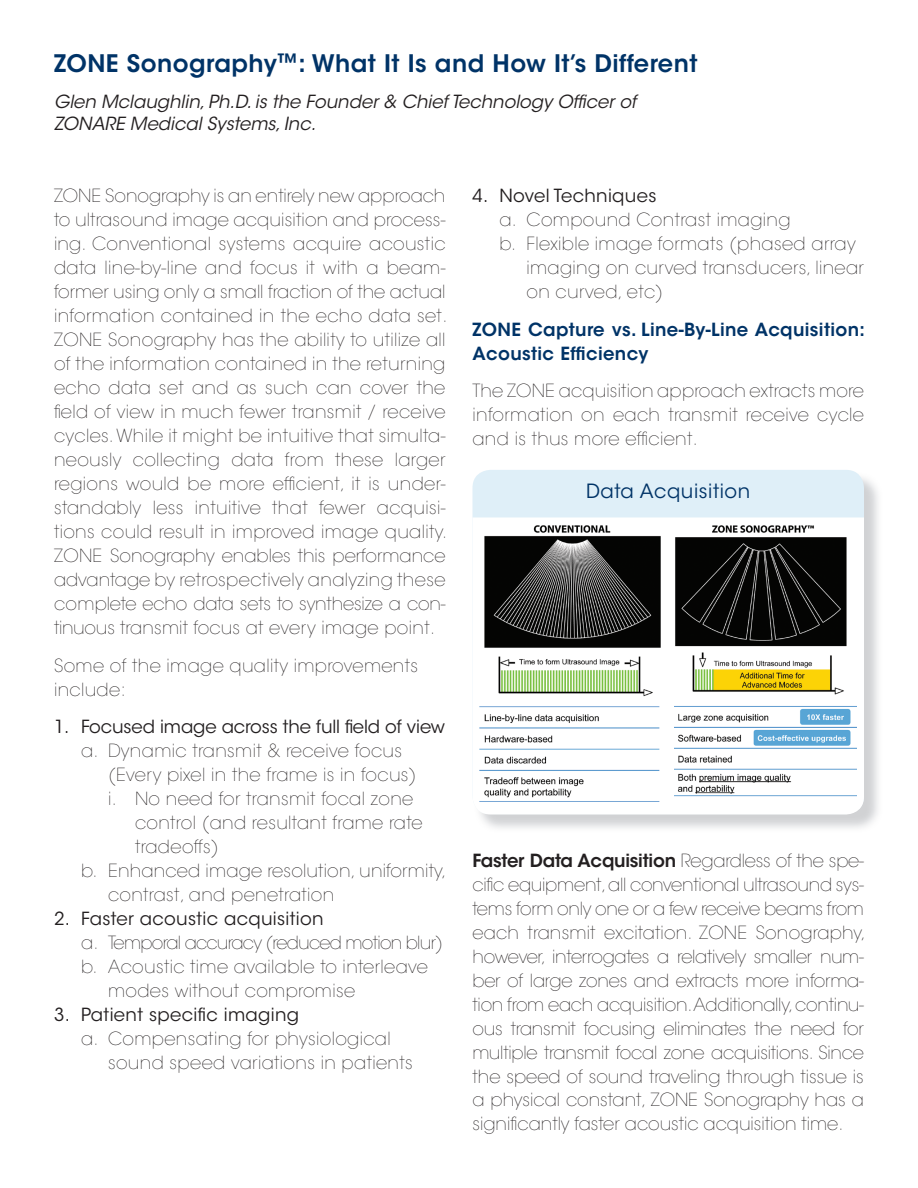
<style>
.page{position:relative;width:918px;height:1188px;background:#fff}
.page>*{position:absolute;margin:0;border:0;box-sizing:border-box;transform-origin:0 0}
.t1{font:600 24px "ITC Avant Garde Std";letter-spacing:.02em;color:#003367}
.t2{font:19.5px "ITC Avant Garde Std";letter-spacing:.03em;color:#003367}
.t3{font:200 18px/24px "ITC Avant Garde Std";letter-spacing:.02em;color:#231f20;text-align:justify}
.t4{font:italic 18px/22.5px "ITC Avant Garde Std";color:#231f20}
.t5{font:18px "ITC Avant Garde Std";letter-spacing:.02em;color:#231f20}
.t6{font:600 18px/24px "ITC Avant Garde Std";letter-spacing:.02em;color:#003367}
.t7{font:18px "ITC Avant Garde Std";letter-spacing:-.005em;color:#231f20}
.t8{font:200 18px "ITC Avant Garde Std";letter-spacing:-.04em;color:#231f20}
.s1{font-size:21px}
.s2{font-weight:600}
</style>
<div class="page">
<div style="left:473px;top:470px;width:391px;height:344px;background:#dfeff8;border-radius:18px"></div>
<svg style="left:472px;top:517px;width:392px;height:297px;background:#fdfefe"></svg>
<img style="left:479px;top:525px;width:182px;height:277px">
<img style="left:675px;top:525px;width:182px;height:271px">
<h1 class="t1" style="left:54px;top:48px;width:645px">ZONE Sonography<span class="s1">™</span>: What It Is and How It’s Different</h1>
<p class="t4" style="left:54px;top:90px;width:584px">Glen Mclaughlin, Ph.D. is the Founder &amp; Chief Technology Officer of<br>ZONARE Medical Systems, Inc.</p>
<p class="t3" style="left:54px;top:184px;width:395px">ZONE Sonography is an entirely new approach to ultrasound image acquisition and process&shy;ing. Conventional systems acquire acoustic data line-by-line and focus it with a beam&shy;former using only a small fraction of the actual information contained in the echo data set.<br>ZONE Sonography has the ability to utilize all of the information contained in the returning echo data set and as such can cover the field of view in much fewer transmit / receive cycles. While it might be intuitive that simulta&shy;neously collecting data from these larger regions would be more efficient, it is under&shy;standably less intuitive that fewer acquisi&shy;tions could result in improved image quality.<br>ZONE Sonography enables this performance advantage by retrospectively analyzing these complete echo data sets to synthesize a con&shy;tinuous transmit focus at every image point.</p>
<p class="t3" style="left:54px;top:654px;width:366px">Some of the image quality improvements include:</p>
<p class="t7" style="left:54px;top:716px;width:393px">1. Focused image across the full field of view</p>
<p class="t3" style="left:81px;top:739px;width:323px">a. Dynamic transmit &amp; receive focus</p>
<p class="t3" style="left:108px;top:763px;width:310px">(Every pixel in the frame is in focus)</p>
<p class="t3" style="left:108px;top:787px;width:307px">i. No need for transmit focal zone</p>
<p class="t3" style="left:135px;top:811px;width:289px">control (and resultant frame rate</p>
<p class="t3" style="left:135px;top:835px;width:85px">tradeoffs)</p>
<p class="t3" style="left:81px;top:859px;width:367px">b. Enhanced image resolution, uniformity,</p>
<p class="t3" style="left:108px;top:883px;width:228px">contrast, and penetration</p>
<p class="t5" style="left:54px;top:908px;width:271px">2. Faster acoustic acquisition</p>
<p class="t8" style="left:81px;top:932px;width:364px">a. Temporal accuracy (reduced motion blur)</p>
<p class="t3" style="left:81px;top:955px;width:349px">b. Acoustic time available to interleave</p>
<p class="t3" style="left:108px;top:979px;width:249px">modes without compromise</p>
<p class="t5" style="left:54px;top:1004px;width:247px">3. Patient specific imaging</p>
<p class="t3" style="left:108px;top:1027px;width:306px;text-indent:-27px">a. Compensating for physiological sound speed variations in patients</p>
<p class="t5" style="left:472px;top:185px;width:186px">4. Novel Techniques</p>
<p class="t3" style="left:500px;top:208px;width:293px">a. Compound Contrast imaging</p>
<p class="t3" style="left:500px;top:232px;width:358px">b. Flexible image formats (phased array</p>
<p class="t3" style="left:526px;top:256px;width:339px">imaging on curved transducers, linear</p>
<p class="t3" style="left:526px;top:280px;width:138px">on curved, etc)</p>
<p class="t6" style="left:472px;top:317px;width:394px">ZONE Capture vs. Line-By-Line Acquisition:<br>Acoustic Efficiency</p>
<p class="t3" style="left:472px;top:379px;width:393px">The ZONE acquisition approach extracts more information on each transmit receive cycle and is thus more efficient.</p>
<p class="t2" style="left:586px;top:479px;width:166px">Data Acquisition</p>
<p class="t3" style="left:472px;top:849px;width:395px"><span class="s2">Faster Data Acquisition</span> Regardless of the spe&shy;cific equipment, all conventional ultrasound sys&shy;tems form only one or a few receive beams from each transmit excitation. ZONE Sonography, however, interrogates a relatively smaller num&shy;ber of large zones and extracts more informa&shy;tion from each acquisition.Additionally, continu&shy;ous transmit focusing eliminates the need for multiple transmit focal zone acquisitions. Since the speed of sound traveling through tissue is a physical constant, ZONE Sonography has a significantly faster acoustic acquisition time.</p>
</div>
